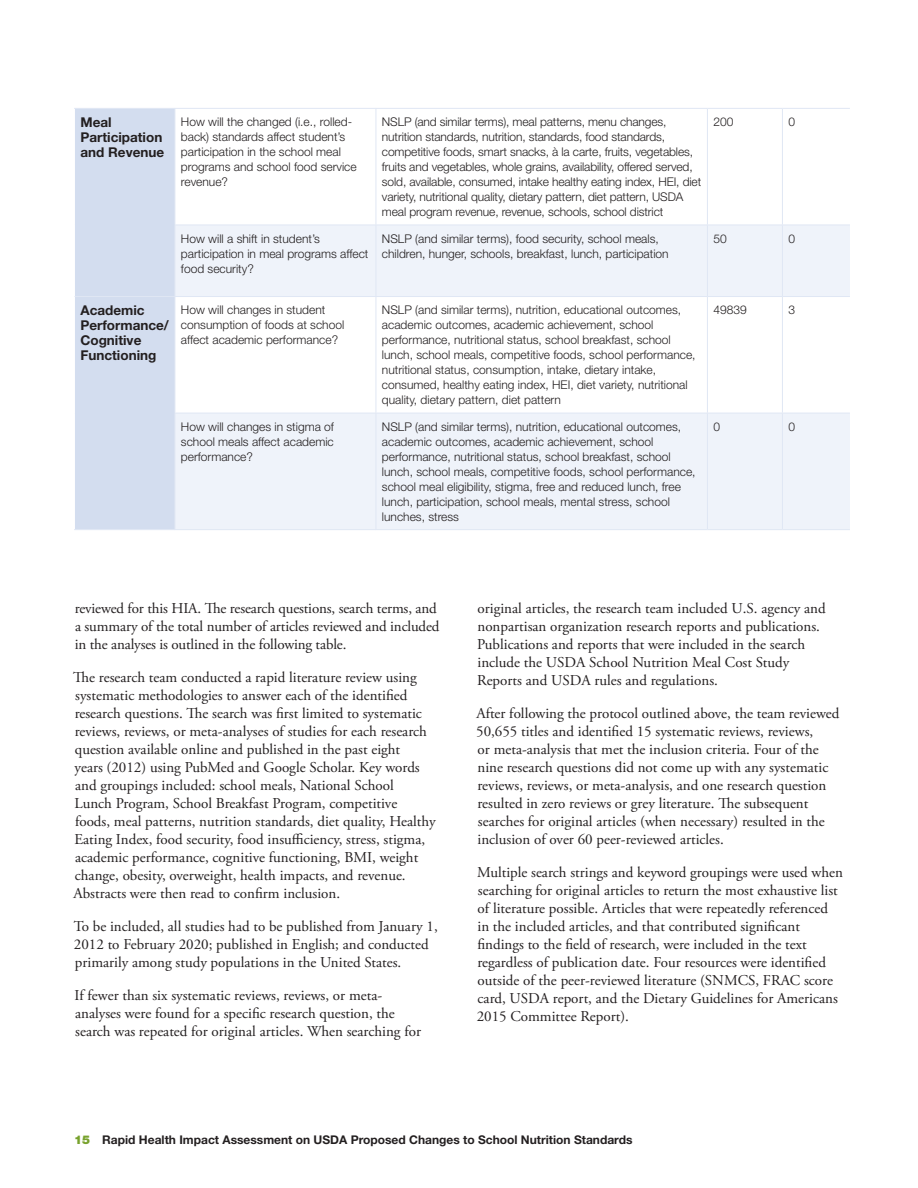
<style>
.page{position:relative;width:918px;height:1188px;background:#fff}
.page>*{position:absolute;margin:0;border:0;box-sizing:border-box;transform-origin:0 0}
.Text_1{font:15px/18px "Adobe Garamond Pro";color:#231f20}
.Quick_Facts_Text{font:700 13.5px/15px "Helvetica Neue LT Std";color:#231f20}
.Quick_Facts_Text-2{font:300 12px/15px "Helvetica Neue LT Std";color:#231f20}
.t1{font:700 12px "Helvetica Neue LT Std";color:#231f20}
.s1{font-weight:900;color:#78a22d}
</style>
<div class="page">
<div style="left:75px;top:109px;width:100px;height:420px;background:#d3ddef"></div>
<svg style="left:176px;top:226px;width:674px;height:303px;fill:#eff3fa"></svg>
<hr style="left:74px;top:108px;width:101px;height:1px;background:#e0e7f4">
<hr style="left:175px;top:108px;width:201px;height:1px;background:#e0e7f4">
<hr style="left:175px;top:109px;width:1px;height:116px;background:#e0e7f4">
<hr style="left:376px;top:108px;width:331px;height:1px;background:#e0e7f4">
<hr style="left:376px;top:109px;width:1px;height:116px;background:#e0e7f4">
<hr style="left:707px;top:108px;width:75px;height:1px;background:#e0e7f4">
<hr style="left:707px;top:109px;width:1px;height:116px;background:#e0e7f4">
<hr style="left:782px;top:108px;width:68px;height:1px;background:#e0e7f4">
<hr style="left:782px;top:109px;width:1px;height:116px;background:#e0e7f4">
<hr style="left:175px;top:225px;width:201px;height:1px;background:#e0e7f4">
<hr style="left:175px;top:225px;width:1px;height:71px;background:#e0e7f4">
<hr style="left:376px;top:225px;width:331px;height:1px;background:#e0e7f4">
<hr style="left:376px;top:225px;width:1px;height:71px;background:#e0e7f4">
<hr style="left:707px;top:225px;width:75px;height:1px;background:#e0e7f4">
<hr style="left:707px;top:225px;width:1px;height:71px;background:#e0e7f4">
<hr style="left:782px;top:225px;width:68px;height:1px;background:#e0e7f4">
<hr style="left:782px;top:225px;width:1px;height:71px;background:#e0e7f4">
<hr style="left:75px;top:296px;width:100px;height:1px;background:#e0e7f4">
<hr style="left:74px;top:529px;width:101px;height:1px;background:#e0e7f4">
<hr style="left:175px;top:296px;width:201px;height:1px;background:#e0e7f4">
<hr style="left:175px;top:297px;width:1px;height:116px;background:#e0e7f4">
<hr style="left:376px;top:296px;width:331px;height:1px;background:#e0e7f4">
<hr style="left:376px;top:297px;width:1px;height:116px;background:#e0e7f4">
<hr style="left:707px;top:296px;width:75px;height:1px;background:#e0e7f4">
<hr style="left:707px;top:297px;width:1px;height:116px;background:#e0e7f4">
<hr style="left:782px;top:296px;width:68px;height:1px;background:#e0e7f4">
<hr style="left:782px;top:297px;width:1px;height:116px;background:#e0e7f4">
<hr style="left:175px;top:413px;width:201px;height:1px;background:#e0e7f4">
<hr style="left:175px;top:413px;width:1px;height:116px;background:#e0e7f4">
<hr style="left:376px;top:413px;width:331px;height:1px;background:#e0e7f4">
<hr style="left:376px;top:413px;width:1px;height:116px;background:#e0e7f4">
<hr style="left:707px;top:413px;width:75px;height:1px;background:#e0e7f4">
<hr style="left:707px;top:413px;width:1px;height:116px;background:#e0e7f4">
<hr style="left:782px;top:413px;width:68px;height:1px;background:#e0e7f4">
<hr style="left:782px;top:413px;width:1px;height:116px;background:#e0e7f4">
<hr style="left:175px;top:529px;width:201px;height:1px;background:#e0e7f4">
<hr style="left:376px;top:529px;width:331px;height:1px;background:#e0e7f4">
<hr style="left:707px;top:529px;width:75px;height:1px;background:#e0e7f4">
<hr style="left:782px;top:529px;width:68px;height:1px;background:#e0e7f4">
<p class="Quick_Facts_Text" style="left:80px;top:114px;width:85px">Meal<br>Participation and Revenue</p>
<p class="Quick_Facts_Text-2" style="left:181px;top:114px;width:177px">How will the changed (i.e., rolled&shy;back) standards affect student’s participation in the school meal programs and school food service revenue?</p>
<p class="Quick_Facts_Text-2" style="left:382px;top:114px;width:321px">NSLP (and similar terms), meal patterns, menu changes, nutrition standards, nutrition, standards, food standards, competitive foods, smart snacks, à la carte, fruits, vegetables, fruits and vegetables, whole grains, availability, offered served, sold, available, consumed, intake healthy eating index, HEI, diet variety, nutritional quality, dietary pattern, diet pattern, USDA meal program revenue, revenue, schools, school district</p>
<p class="Quick_Facts_Text-2" style="left:713px;top:114px;width:22px">200</p>
<p class="Quick_Facts_Text-2" style="left:788px;top:114px;width:8px">0</p>
<p class="Quick_Facts_Text-2" style="left:181px;top:230px;width:189px">How will a shift in student’s participation in meal programs affect food security?</p>
<p class="Quick_Facts_Text-2" style="left:382px;top:230px;width:288px">NSLP (and similar terms), food security, school meals, children, hunger, schools, breakfast, lunch, participation</p>
<p class="Quick_Facts_Text-2" style="left:713px;top:230px;width:15px">50</p>
<p class="Quick_Facts_Text-2" style="left:788px;top:230px;width:8px">0</p>
<p class="Quick_Facts_Text" style="left:80px;top:303px;width:90px">Academic<br>Performance/</p>
<p class="Quick_Facts_Text" style="left:80px;top:333px;width:77px">Cognitive<br>Functioning</p>
<p class="Quick_Facts_Text-2" style="left:181px;top:302px;width:165px">How will changes in student consumption of foods at school affect academic performance?</p>
<p class="Quick_Facts_Text-2" style="left:382px;top:302px;width:315px">NSLP (and similar terms), nutrition, educational outcomes, academic outcomes, academic achievement, school performance, nutritional status, school breakfast, school lunch, school meals, competitive foods, school performance, nutritional status, consumption, intake, dietary intake, consumed, healthy eating index, HEI, diet variety, nutritional quality, dietary pattern, diet pattern</p>
<p class="Quick_Facts_Text-2" style="left:713px;top:302px;width:35px">49839</p>
<p class="Quick_Facts_Text-2" style="left:788px;top:302px;width:8px">3</p>
<p class="Quick_Facts_Text-2" style="left:181px;top:419px;width:155px;text-align:justify">How will changes in stigma of school meals affect academic performance?</p>
<p class="Quick_Facts_Text-2" style="left:382px;top:419px;width:315px">NSLP (and similar terms), nutrition, educational outcomes, academic outcomes, academic achievement, school performance, nutritional status, school breakfast, school lunch, school meals, competitive foods, school performance, school meal eligibility, stigma, free and reduced lunch, free lunch, participation, school meals, mental stress, school lunches, stress</p>
<p class="Quick_Facts_Text-2" style="left:713px;top:419px;width:8px">0</p>
<p class="Quick_Facts_Text-2" style="left:788px;top:419px;width:8px">0</p>
<p class="Text_1" style="left:75px;top:599px;width:366px">reviewed for this HIA. The research questions, search terms, and a summary of the total number of articles reviewed and included in the analyses is outlined in the following table.</p>
<p class="Text_1" style="left:73px;top:668px;width:364px">The research team conducted a rapid literature review using systematic methodologies to answer each of the identified research questions. The search was first limited to systematic reviews, reviews, or meta-analyses of studies for each research question available online and published in the past eight<br>years (2012) using PubMed and Google Scholar. Key words and groupings included: school meals, National School<br>Lunch Program, School Breakfast Program, competitive<br>foods, meal patterns, nutrition standards, diet quality, Healthy Eating Index, food security, food insufficiency, stress, stigma, academic performance, cognitive functioning, BMI, weight change, obesity, overweight, health impacts, and revenue.<br>Abstracts were then read to confirm inclusion.</p>
<p class="Text_1" style="left:74px;top:917px;width:366px">To be included, all studies had to be published from January 1,<br>2012 to February 2020; published in English; and conducted primarily among study populations in the United States.</p>
<p class="Text_1" style="left:74px;top:986px;width:348px">If fewer than six systematic reviews, reviews, or meta&shy;analyses were found for a specific research question, the search was repeated for original articles. When searching for</p>
<p class="Text_1" style="left:477px;top:599px;width:350px">original articles, the research team included U.S. agency and nonpartisan organization research reports and publications.<br>Publications and reports that were included in the search include the USDA School Nutrition Meal Cost Study Reports and USDA rules and regulations.</p>
<p class="Text_1" style="left:476px;top:704px;width:365px">After following the protocol outlined above, the team reviewed 50,655 titles and identified 15 systematic reviews, reviews,<br>or meta-analysis that met the inclusion criteria. Four of the nine research questions did not come up with any systematic reviews, reviews, or meta-analysis, and one research question resulted in zero reviews or grey literature. The subsequent searches for original articles (when necessary) resulted in the inclusion of over 60 peer-reviewed articles.</p>
<p class="Text_1" style="left:477px;top:863px;width:368px">Multiple search strings and keyword groupings were used when searching for original articles to return the most exhaustive list of literature possible. Articles that were repeatedly referenced<br>in the included articles, and that contributed significant findings to the field of research, were included in the text regardless of publication date. Four resources were identified outside of the peer-reviewed literature (SNMCS, FRAC score card, USDA report, and the Dietary Guidelines for Americans 2015 Committee Report).</p>
<p class="t1" style="left:74px;top:1133px;width:560px"><span class="s1">15</span> Rapid Health Impact Assessment on USDA Proposed Changes to School Nutrition Standards</p>
</div>
